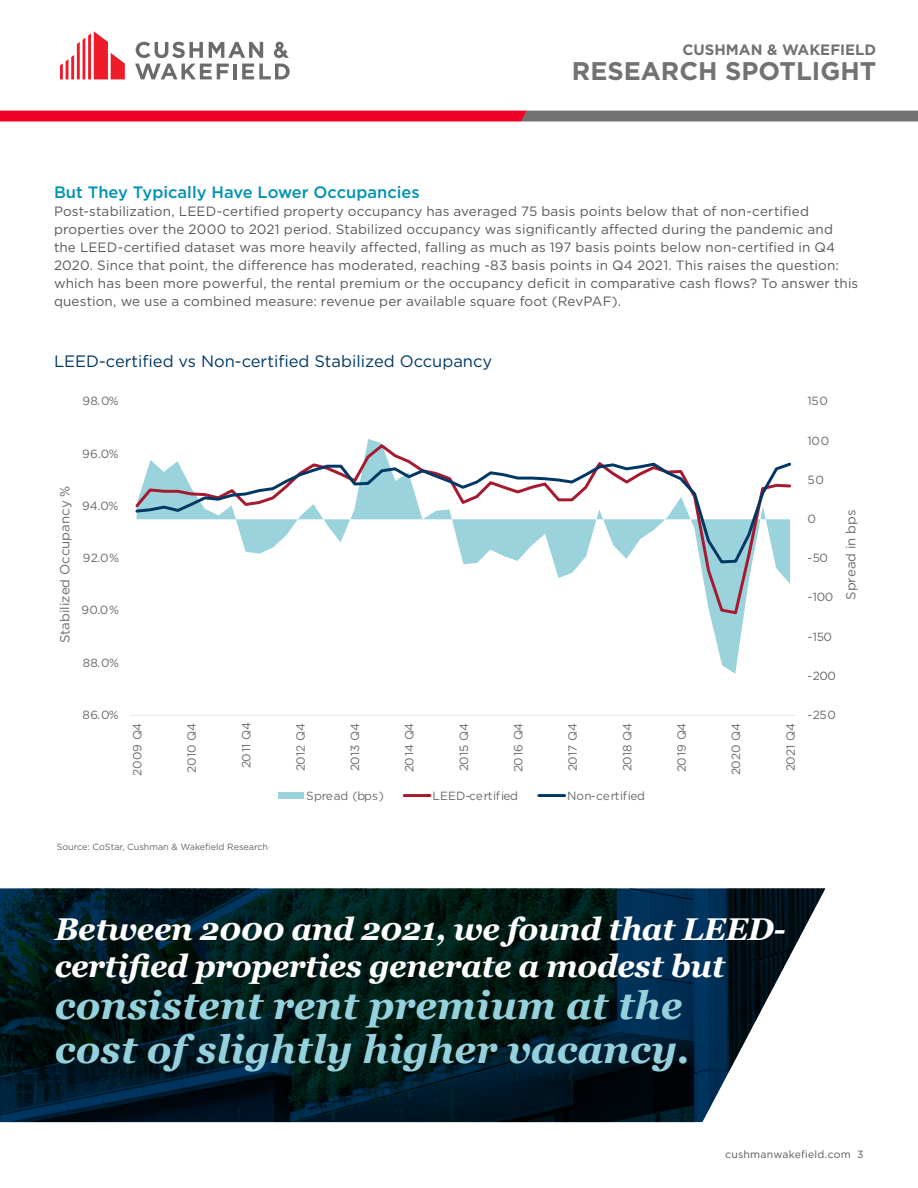
<style>
.page{position:relative;width:918px;height:1188px;background:#fff}
.page>*{position:absolute;margin:0;border:0;box-sizing:border-box;transform-origin:0 0}
.t1{font:italic 700 39px "Georgia";color:#95d1dd}
.t2{font:italic 700 31.5px "Georgia";letter-spacing:-.015em;color:#fff}
.t3{font:700 25.5px "Gotham";color:#717271}
.chart_graph_header{font:16.5px "Gotham";color:#003864}
.subheads{font:500 16.5px "Gotham";color:#0092b3}
.t4{font:700 15px "Gotham";color:#717271}
.body_text{font:13.5px/18px "Gotham";letter-spacing:.01em;color:#57585a}
.t5{font:13.2px "Gotham";color:#696b6b}
.t6{font:11.85px "Gotham";letter-spacing:-.025em;color:#696b6b}
.t7{font:11.85px "Gotham";letter-spacing:-.005em;color:#696b6b}
.t8{font:11.85px "Gotham";letter-spacing:.005em;color:#696b6b}
.t9{font:10.5px "Gotham";letter-spacing:.02em;color:#57585a}
.Source{font:9px "Gotham";color:#636366}
</style>
<div class="page">
<svg style="left:60px;top:31px;width:65px;height:48px"></svg>
<hr style="left:234px;top:64px;width:3px;height:15px;background:#6a6c6c">
<svg style="left:242px;top:64px;width:48px;height:15px"></svg>
<svg style="left:136px;top:42px;width:67px;height:16px"></svg>
<svg style="left:209px;top:42px;width:54px;height:16px"></svg>
<svg style="left:135px;top:64px;width:94px;height:15px"></svg>
<svg style="left:274px;top:42px;width:15px;height:16px"></svg>
<svg style="left:0;top:111px;width:918px;height:11px;background:#bc3a4f"></svg>
<img style="left:1px;top:888px;width:824px;height:234px">
<svg style="left:367px;top:439px;width:377px;height:235px"></svg>
<hr style="left:130px;top:715px;width:667px;height:1px;background:#e8e9e9">
<svg style="left:364px;top:442px;width:426px;height:174px"></svg>
<svg style="left:135px;top:460px;width:657px;height:105px"></svg>
<div style="left:278px;top:793px;width:26px;height:6px;background:#9bd3dd"></div>
<hr style="left:404px;top:794px;width:26px;height:3px;background:#a6192e">
<hr style="left:539px;top:794px;width:26px;height:3px;background:#003865">
<p class="t4" style="left:682px;top:40px;width:195px">CUSHMAN &amp; WAKEFIELD</p>
<h3 class="t3" style="left:572px;top:54px;width:306px">RESEARCH SPOTLIGHT</h3>
<p class="subheads" style="left:54px;top:181px;width:367px">But They Typically Have Lower Occupancies</p>
<p class="body_text" style="left:54px;top:202px;width:806px">Post-stabilization, LEED-certified property occupancy has averaged 75 basis points below that of non-certified properties over the 2000 to 2021 period. Stabilized occupancy was significantly affected during the pandemic and the LEED-certified dataset was more heavily affected, falling as much as 197 basis points below non-certified in Q4<br>2020. Since that point, the difference has moderated, reaching -83 basis points in Q4 2021. This raises the question: which has been more powerful, the rental premium or the occupancy deficit in comparative cash flows? To answer this question, we use a combined measure: revenue per available square foot (RevPAF).</p>
<p class="chart_graph_header" style="left:54px;top:351px;width:440px">LEED-certified vs Non-certified Stabilized Occupancy</p>
<p class="t6" style="left:83px;top:393px;width:38px">98.0%</p>
<p class="t6" style="left:82px;top:446px;width:38px">96.0%</p>
<p class="t5" style="left:56px;top:643px;width:159px;rotate:-90deg">Stabilized Occupancy %</p>
<p class="t6" style="left:82px;top:498px;width:38px">94.0%</p>
<p class="t6" style="left:83px;top:550px;width:38px">92.0%</p>
<p class="t6" style="left:82px;top:603px;width:39px">90.0%</p>
<p class="t6" style="left:83px;top:655px;width:38px">88.0%</p>
<p class="t6" style="left:83px;top:708px;width:38px">86.0%</p>
<p class="t6" style="left:130px;top:776px;width:54px;rotate:-90deg">2009 Q4</p>
<p class="t6" style="left:184px;top:773px;width:52px;rotate:-90deg">2010 Q4</p>
<p class="t6" style="left:239px;top:768px;width:48px;rotate:-90deg">2011 Q4</p>
<p class="t6" style="left:293px;top:771px;width:50px;rotate:-90deg">2012 Q4</p>
<p class="t6" style="left:347px;top:771px;width:50px;rotate:-90deg">2013 Q4</p>
<p class="t6" style="left:402px;top:772px;width:50px;rotate:-90deg">2014 Q4</p>
<p class="t6" style="left:456px;top:771px;width:50px;rotate:-90deg">2015 Q4</p>
<p class="t6" style="left:511px;top:772px;width:50px;rotate:-90deg">2016 Q4</p>
<p class="t6" style="left:565px;top:771px;width:50px;rotate:-90deg">2017 Q4</p>
<p class="t6" style="left:620px;top:771px;width:50px;rotate:-90deg">2018 Q4</p>
<p class="t6" style="left:674px;top:772px;width:50px;rotate:-90deg">2019 Q4</p>
<p class="t6" style="left:728px;top:775px;width:54px;rotate:-90deg">2020 Q4</p>
<p class="t6" style="left:783px;top:771px;width:50px;rotate:-90deg">2021 Q4</p>
<p class="t8" style="left:306px;top:788px;width:79px">Spread (bps)</p>
<p class="t7" style="left:432px;top:788px;width:87px">LEED-certified</p>
<p class="t6" style="left:567px;top:788px;width:79px">Non-certified</p>
<p class="t6" style="left:808px;top:393px;width:22px">150</p>
<p class="t6" style="left:808px;top:433px;width:23px">100</p>
<p class="t6" style="left:808px;top:472px;width:18px">50</p>
<p class="t6" style="left:808px;top:512px;width:10px">0</p>
<p class="t6" style="left:808px;top:550px;width:22px">-50</p>
<p class="t6" style="left:808px;top:589px;width:27px">-100</p>
<p class="t5" style="left:842px;top:600px;width:92px;rotate:-90deg">Spread in bps</p>
<p class="t6" style="left:808px;top:629px;width:26px">-150</p>
<p class="t6" style="left:808px;top:668px;width:30px">-200</p>
<p class="t6" style="left:808px;top:708px;width:30px">-250</p>
<p class="Source" style="left:57px;top:841px;width:213px">Source: CoStar, Cushman &amp; Wakefield Research</p>
<p class="t2" style="left:55px;top:905px;width:732px">Between 2000 and 2021, we found that LEED-</p>
<p class="t2" style="left:55px;top:943px;width:672px">certified properties generate a modest but</p>
<p class="t1" style="left:55px;top:977px;width:629px">consistent rent premium at the</p>
<p class="t1" style="left:55px;top:1020px;width:637px">cost of slightly higher vacancy.</p>
<p class="t9" style="left:725px;top:1148px;width:140px">cushmanwakefield.com 3</p>
</div>
